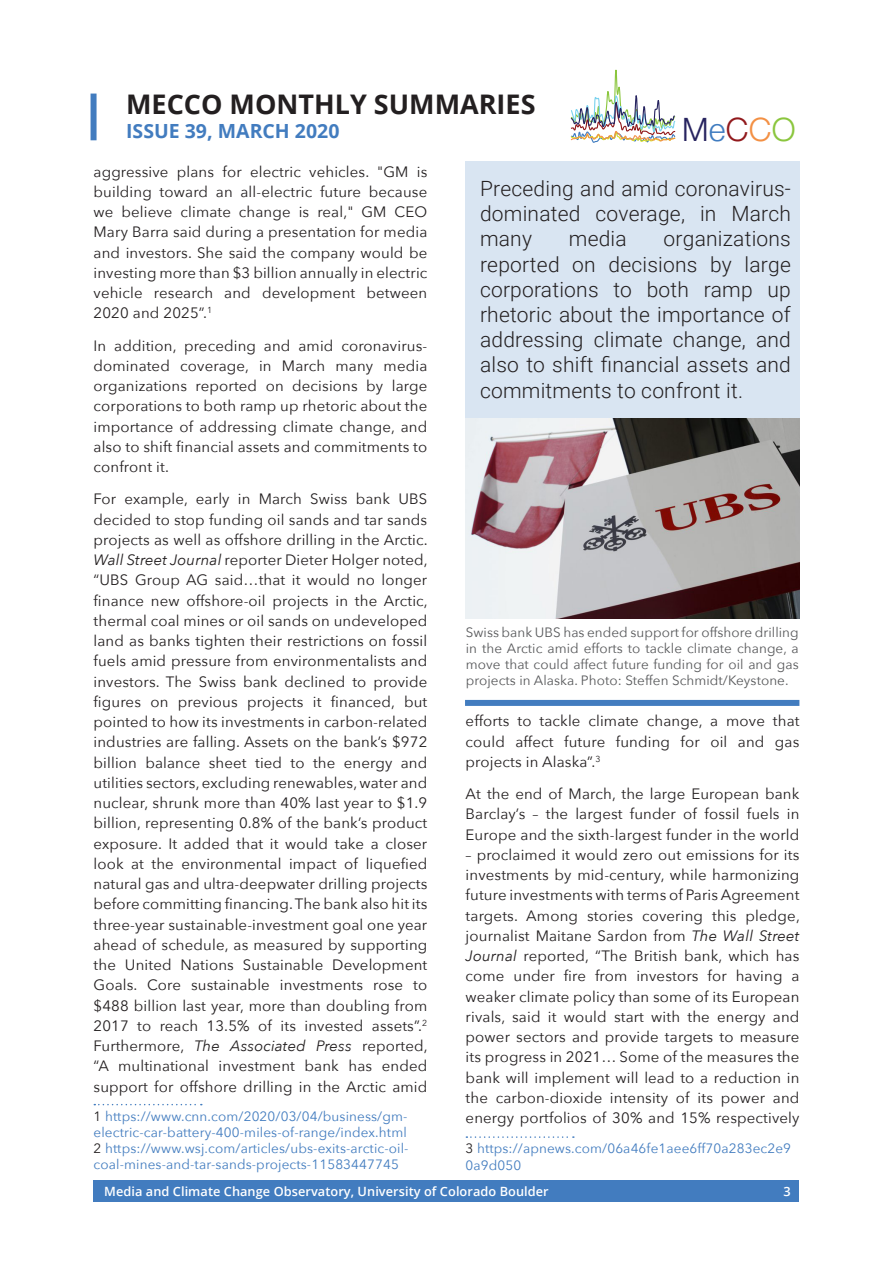
<style>
.page{position:relative;width:893px;height:1263px;background:#fff}
.page>*{position:absolute;margin:0;border:0;box-sizing:border-box;transform-origin:0 0}
.t1{font:300 32.1px "Helvetica Neue";letter-spacing:.01em;color:#27235f}
.Page_Header_-_Black{font:700 27px "Open Sans";color:#231f20}
.Pull_Quote_Text{font:300 21px/25.2px "Roboto";letter-spacing:.01em;color:#231f20;text-align:justify}
.Blue_Text_-_Align_Le{font:700 19.5px "Open Sans";color:#427cbf}
.Page_Body_Text_-_Bla{font:15px/20.2px "Avenir Next";letter-spacing:.01em;color:#231f20;text-align:justify}
.t2{font:13.5px/16.2px "Avenir Next";letter-spacing:.01em;color:#427cbf}
.Pull_Quote_Text-2{font:13.5px/16.2px "Avenir Next";letter-spacing:.005em;color:#57585a;text-align:justify}
.t3{font:600 12.75px "Open Sans";letter-spacing:.005em;color:#fff}
.s1{font-style:italic}
.s2{color:#231f20}
.s3{color:#407cc0}
.s4{color:#91191c}
.s5{color:#f39044}
.s6{color:#8bc63e}
</style>
<div class="page">
<div style="left:91px;top:94px;width:6px;height:46px;background:#427cbf"></div>
<img style="left:570px;top:69px;width:106px;height:74px">
<div style="left:465px;top:700px;width:334px;height:6px;background:#427cbf"></div>
<div style="left:465px;top:161px;width:334px;height:274px;background:#d9e5f2"></div>
<img style="left:465px;top:419px;width:334px;height:199px">
<div style="left:94px;top:1180px;width:705px;height:21px;background:#427cbf"></div>
<svg style="left:94px;top:1104px;width:108px;height:1px"></svg>
<svg style="left:466px;top:1136px;width:108px;height:2px"></svg>
<p class="Page_Header_-_Black" style="left:126px;top:85px;width:411px">MECCO MONTHLY SUMMARIES</p>
<p class="Blue_Text_-_Align_Le" style="left:126px;top:117px;width:215px">ISSUE 39, MARCH 2020</p>
<p class="Page_Body_Text_-_Bla" style="left:94px;top:160px;width:335px">aggressive plans for electric vehicles. "GM is building toward an all-electric future because we believe climate change is real," GM CEO Mary Barra said during a presentation for media and investors. She said the company would be investing more than $3 billion annually in electric vehicle research and development between 2020 and 2025”.<sup>1</sup></p>
<p class="Page_Body_Text_-_Bla" style="left:94px;top:334px;width:335px">In addition, preceding and amid coronavirus&shy;dominated coverage, in March many media organizations reported on decisions by large corporations to both ramp up rhetoric about the importance of addressing climate change, and also to shift financial assets and commitments to confront it.</p>
<p class="Page_Body_Text_-_Bla" style="left:94px;top:488px;width:336px">For example, early in March Swiss bank UBS decided to stop funding oil sands and tar sands projects as well as offshore drilling in the Arctic.<br><span class="s1">Wall Street Journal</span> reporter Dieter Holger noted, “UBS Group AG said…that it would no longer finance new offshore-oil projects in the Arctic, thermal coal mines or oil sands on undeveloped land as banks tighten their restrictions on fossil fuels amid pressure from environmentalists and investors. The Swiss bank declined to provide figures on previous projects it financed, but pointed to how its investments in carbon-related industries are falling. Assets on the bank’s $972 billion balance sheet tied to the energy and utilities sectors, excluding renewables, water and nuclear, shrunk more than 40% last year to $1.9 billion, representing 0.8% of the bank’s product exposure. It added that it would take a closer look at the environmental impact of liquefied natural gas and ultra-deepwater drilling projects before committing financing. The bank also hit its three-year sustainable-investment goal one year ahead of schedule, as measured by supporting the United Nations Sustainable Development Goals. Core sustainable investments rose to $488 billion last year, more than doubling from 2017 to reach 13.5% of its invested assets”.<sup>2<br></sup>Furthermore, <span class="s1">The Associated Press</span> reported, “A multinational investment bank has ended support for offshore drilling in the Arctic amid</p>
<p class="t2" style="left:94px;top:1107px;width:315px"><span class="s2">1</span> https://www.cnn.com/2020/03/04/business/gm&shy;electric-car-battery-400-miles-of-range/index.html</p>
<p class="t2" style="left:94px;top:1140px;width:317px"><span class="s2">2</span> https://www.wsj.com/articles/ubs-exits-arctic-oil&shy;coal-mines-and-tar-sands-projects-11583447745</p>
<p class="t1" style="left:682px;top:104px;width:115px">M<span class="s3">e</span><span class="s4">C</span><span class="s5">C</span><span class="s6">O</span></p>
<p class="Pull_Quote_Text" style="left:480px;top:175px;width:312px">Preceding and amid coronavirus&shy;dominated coverage, in March many</p>
<p class="Pull_Quote_Text" style="left:569px;top:225px;width:59px">media</p>
<p class="Pull_Quote_Text" style="left:480px;top:225px;width:312px;text-indent:184px">organizations reported on decisions by large corporations to both ramp up rhetoric about the importance of addressing climate change, and also to shift financial assets and commitments to confront it.</p>
<p class="Pull_Quote_Text-2" style="left:466px;top:623px;width:334px">Swiss bank UBS has ended support for offshore drilling in the Arctic amid efforts to tackle climate change, a move that could affect future funding for oil and gas projects in Alaska. Photo: Steffen Schmidt/Keystone.</p>
<p class="Page_Body_Text_-_Bla" style="left:466px;top:710px;width:335px">efforts to tackle climate change, a move that could affect future funding for oil and gas projects in Alaska”.<sup>3</sup></p>
<p class="Page_Body_Text_-_Bla" style="left:466px;top:783px;width:335px">At the end of March, the large European bank Barclay’s – the largest funder of fossil fuels in Europe and the sixth-largest funder in the world</p>
<p class="Page_Body_Text_-_Bla" style="left:466px;top:844px;width:336px">– proclaimed it would zero out emissions for its investments by mid-century, while harmonizing future investments with terms of Paris Agreement targets. Among stories covering this pledge, journalist Maitane Sardon from <span class="s1">The Wall Street Journal</span> reported, “The British bank, which has come under fire from investors for having a weaker climate policy than some of its European rivals, said it would start with the energy and power sectors and provide targets to measure its progress in 2021… Some of the measures the bank will implement will lead to a reduction in the carbon-dioxide intensity of its power and energy portfolios of 30% and 15% respectively</p>
<p class="t2" style="left:466px;top:1140px;width:327px"><span class="s2">3</span> https://apnews.com/06a46fe1aee6ff70a283ec2e9<br>0a9d050</p>
<p class="t3" style="left:104px;top:1182px;width:446px">Media and Climate Change Observatory, University of Colorado Boulder</p>
<p class="t3" style="left:784px;top:1182px;width:9px">3</p>
</div>
